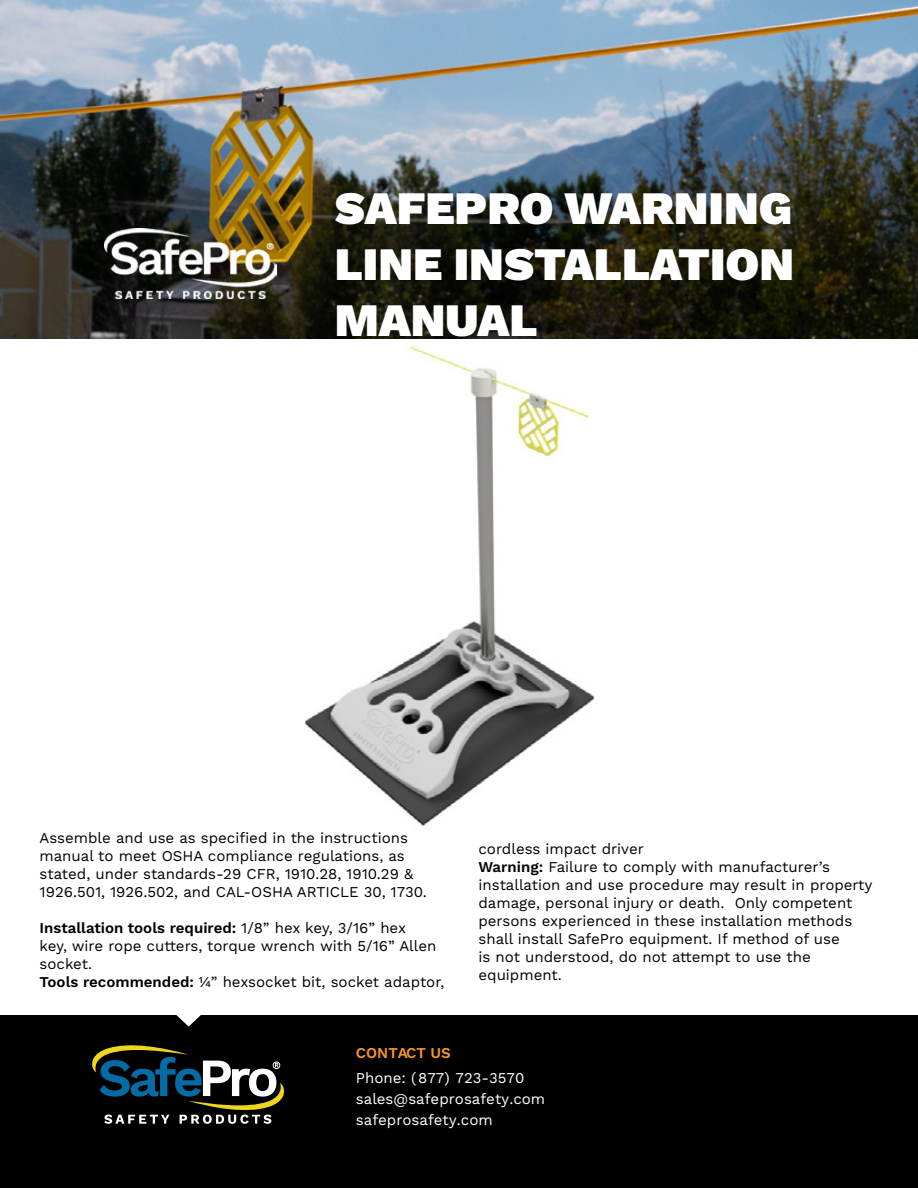
<style>
.page{position:relative;width:918px;height:1188px;background:#fff}
.page>*{position:absolute;margin:0;border:0;box-sizing:border-box;transform-origin:0 0}
.t1{font:900 46.5px/55.8px "Work Sans";color:#fff;text-align:justify}
.t2{font:15px/18px "Work Sans";color:#000}
.t3{font:15px/21px "Work Sans";color:#fff}
.t4{font:600 15px "Work Sans";color:#f8962d}
.s1{font-weight:600}
</style>
<div class="page">
<img style="left:241px;top:338px;width:369px;height:488px">
<div style="left:0;top:1016px;width:918px;height:172px;background:#000"></div>
<svg style="left:92px;top:1045px;width:193px;height:79px"></svg>
<svg style="left:175px;top:1015px;width:27px;height:12px"></svg>
<img style="left:0;top:0;width:918px;height:338px">
<img style="left:104px;top:228px;width:173px;height:71px">
<h1 class="t1" style="left:335px;top:183px;width:461px">SAFEPRO WARNING LINE INSTALLATION MANUAL</h1>
<p class="t2" style="left:40px;top:830px;width:389px">Assemble and use as specified in the instructions manual to meet OSHA compliance regulations, as stated, under standards-29 CFR, 1910.28, 1910.29 &amp; 1926.501, 1926.502, and CAL-OSHA ARTICLE 30, 1730.</p>
<p class="t2" style="left:40px;top:920px;width:406px"><span class="s1">Installation tools required:</span> 1/8” hex key, 3/16” hex<br>key, wire rope cutters, torque wrench with 5/16” Allen socket.<br><span class="s1">Tools recommended:</span> ¼” hexsocket bit, socket adaptor,</p>
<p class="t2" style="left:478px;top:840px;width:396px">cordless impact driver<br><span class="s1">Warning:</span> Failure to comply with manufacturer’s installation and use procedure may result in property damage, personal injury or death. Only competent persons experienced in these installation methods shall install SafePro equipment. If method of use<br>is not understood, do not attempt to use the equipment.</p>
<p class="t4" style="left:356px;top:1044px;width:96px">CONTACT US</p>
<p class="t3" style="left:356px;top:1068px;width:191px">Phone: ( 877) 723-3570 sales@safeprosafety.com safeprosafety.com</p>
</div>
